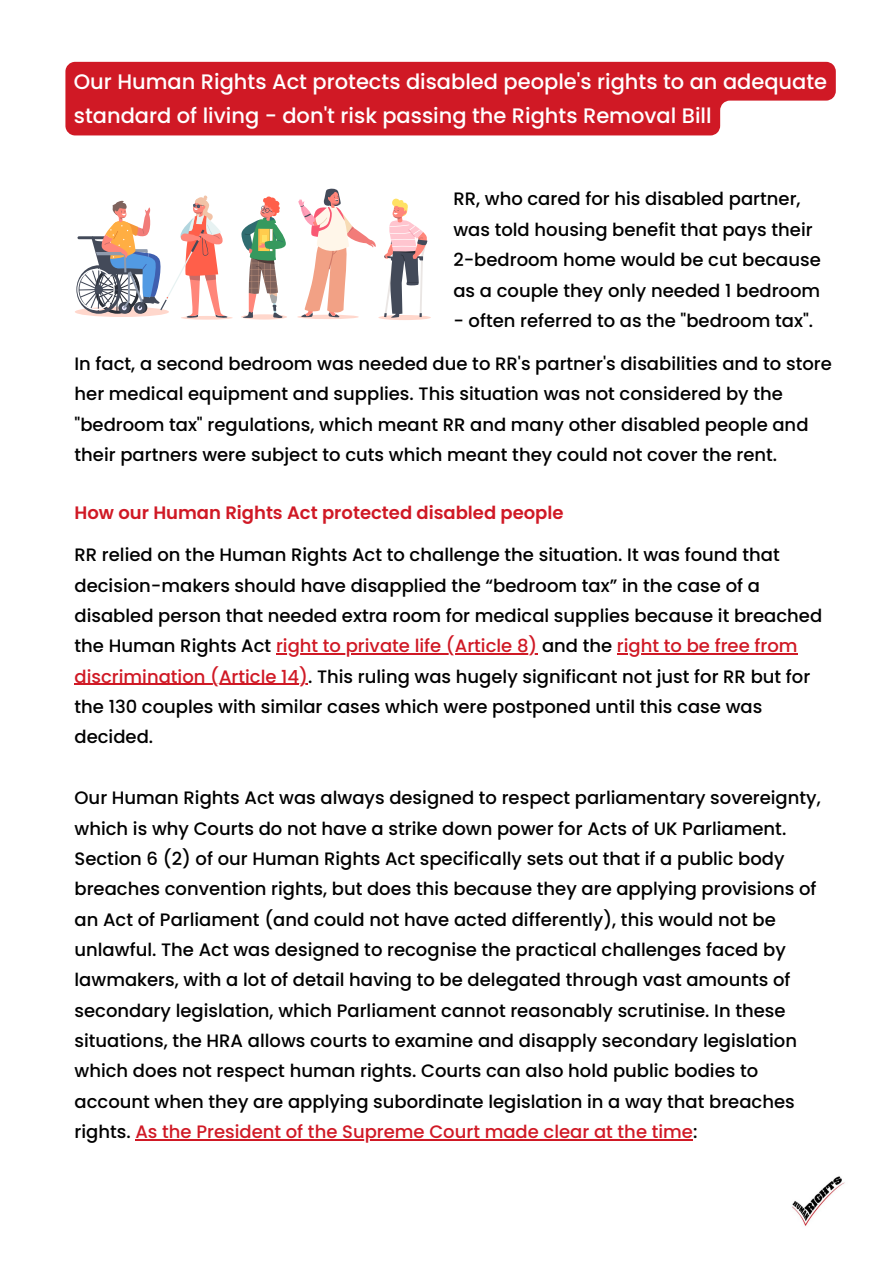
<style>
.page{position:relative;width:893px;height:1264px;background:#fff}
.page>*{position:absolute;margin:0;border:0;box-sizing:border-box;transform-origin:0 0}
.t1{font:500 21px/34.8px "Poppins";color:#fff}
.t2{font:500 18px/30.3px "Poppins";color:#000}
.t3{font:600 18px "Poppins";color:#d01925}
.s1{color:#d01925}
</style>
<div class="page">
<img style="left:792px;top:1176px;width:53px;height:50px">
<svg style="left:65px;top:62px;width:770px;height:73px;fill:#d01925"></svg>
<hr style="left:276px;top:653px;width:261px;height:1px;background:#d01925">
<hr style="left:617px;top:653px;width:180px;height:1px;background:#d01925">
<hr style="left:75px;top:684px;width:233px;height:1px;background:#d01925">
<hr style="left:135px;top:1139px;width:558px;height:1px;background:#d01925">
<div style="left:75px;top:307px;width:94px;height:10px;background:#ffdfd6;border-radius:50%"></div>
<svg style="left:181px;top:316px;width:52px;height:4px"></svg>
<svg style="left:76px;top:195px;width:152px;height:123px"></svg>
<div style="left:241px;top:314px;width:46px;height:5px;background:#ffd7cc;border-radius:50%"></div>
<svg style="left:241px;top:196px;width:45px;height:122px"></svg>
<svg style="left:297px;top:315px;width:62px;height:4px"></svg>
<svg style="left:298px;top:188px;width:78px;height:130px"></svg>
<div style="left:378px;top:315px;width:53px;height:5px;background:#ffd7cc;border-radius:50%"></div>
<svg style="left:384px;top:198px;width:45px;height:120px"></svg>
<p class="t1" style="left:74px;top:64px;width:754px">Our Human Rights Act protects disabled people's rights to an adequate standard of living - don't risk passing the Rights Removal Bill</p>
<p class="t2" style="left:453px;top:184px;width:369px">RR, who cared for his disabled partner, was told housing benefit that pays their 2-bedroom home would be cut because as a couple they only needed 1 bedroom</p>
<p class="t2" style="left:453px;top:305px;width:361px">- often referred to as the "bedroom tax".</p>
<p class="t2" style="left:75px;top:348px;width:758px">In fact, a second bedroom was needed due to RR's partner's disabilities and to store her medical equipment and supplies. This situation was not considered by the "bedroom tax" regulations, which meant RR and many other disabled people and their partners were subject to cuts which meant they could not cover the rent.</p>
<p class="t3" style="left:75px;top:500px;width:490px">How our Human Rights Act protected disabled people</p>
<p class="t2" style="left:75px;top:540px;width:749px">RR relied on the Human Rights Act to challenge the situation. It was found that decision-makers should have disapplied the “bedroom tax” in the case of a disabled person that needed extra room for medical supplies because it breached the Human Rights Act <span class="s1">right to private life (Article 8)</span> and the <span class="s1">right to be free from discrimination (Article 14)</span>. This ruling was hugely significant not just for RR but for the 130 couples with similar cases which were postponed until this case was decided.</p>
<p class="t2" style="left:75px;top:782px;width:747px">Our Human Rights Act was always designed to respect parliamentary sovereignty, which is why Courts do not have a strike down power for Acts of UK Parliament.<br>Section 6 (2) of our Human Rights Act specifically sets out that if a public body breaches convention rights, but does this because they are applying provisions of an Act of Parliament (and could not have acted differently), this would not be unlawful. The Act was designed to recognise the practical challenges faced by lawmakers, with a lot of detail having to be delegated through vast amounts of secondary legislation, which Parliament cannot reasonably scrutinise. In these situations, the HRA allows courts to examine and disapply secondary legislation which does not respect human rights. Courts can also hold public bodies to account when they are applying subordinate legislation in a way that breaches rights. <span class="s1">As the President of the Supreme Court made clear at the time</span>:</p>
</div>
